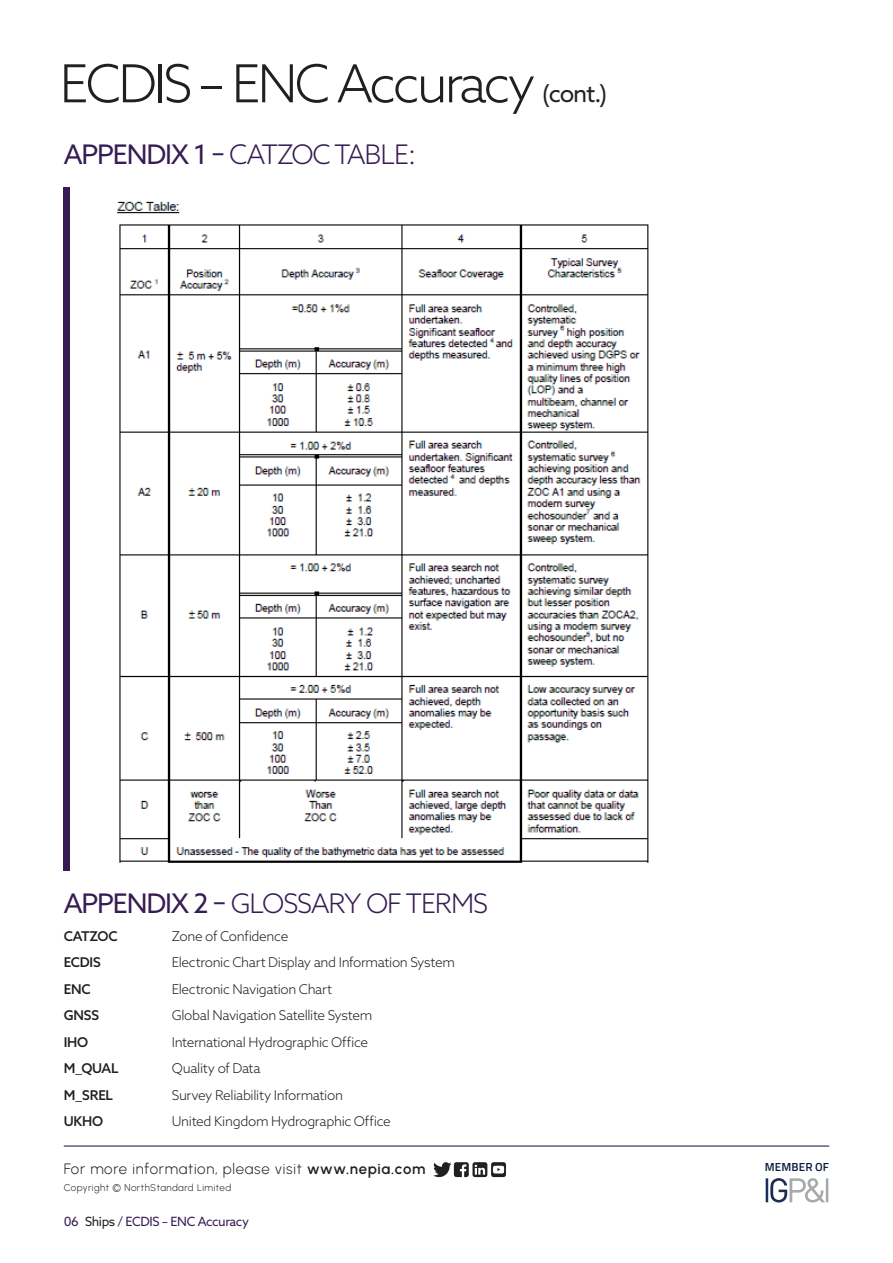
<style>
.page{position:relative;width:893px;height:1263px;background:#fff}
.page>*{position:absolute;margin:0;border:0;box-sizing:border-box;transform-origin:0 0}
.NORTH_-_Title__cont{font:300 52.5px "Azo Sans";letter-spacing:-.06em;color:#231f20}
.NORTH_-_Header{font:300 27px "Azo Sans";letter-spacing:-.04em;color:#361c53}
.NORTH_-_Footer{font:15px "Urbanist";letter-spacing:.045em;color:#231f20}
.NORTH_-_Points_2{font:300 13.5px "Azo Sans";letter-spacing:-.025em;color:#231f20}
.NORTH_-_Points_2-2{font:500 13.5px "Azo Sans";letter-spacing:-.015em;color:#231f20}
.NORTH_-_Navigation{font:12.75px "Azo Sans";letter-spacing:-.03em;color:#361c53}
.t1{font:600 11.7px "Titillium Web";letter-spacing:.01em;color:#091e3e}
.NORTH_-_Footer-2{font:9.75px "Urbanist";letter-spacing:.05em;color:#231f20}
.s1{font-weight:400;font-size:24px}
.s2{font-weight:400}
.s3{font-weight:600}
.s4{color:#231f20}
</style>
<div class="page">
<img style="left:116px;top:201px;width:533px;height:662px">
<div style="left:64px;top:187px;width:6px;height:684px;background:#361c53"></div>
<hr style="left:64px;top:1145px;width:765px;height:1px;background:#361c53">
<svg style="left:433px;top:1162px;width:73px;height:15px"></svg>
<svg style="left:766px;top:1178px;width:62px;height:24px"></svg>
<p class="NORTH_-_Title__cont" style="left:60px;top:49px;width:549px">ECDIS – ENC Accuracy <span class="s1">(cont.)</span></p>
<p class="NORTH_-_Header" style="left:64px;top:137px;width:354px"><span class="s2">APPENDIX 1 –</span> CATZOC TABLE:</p>
<p class="NORTH_-_Header" style="left:64px;top:885px;width:426px"><span class="s2">APPENDIX 2 –</span> GLOSSARY OF TERMS</p>
<p class="NORTH_-_Points_2-2" style="left:64px;top:927px;width:55px">CATZOC</p>
<p class="NORTH_-_Points_2" style="left:172px;top:927px;width:118px">Zone of Confidence</p>
<p class="NORTH_-_Points_2-2" style="left:64px;top:953px;width:39px">ECDIS</p>
<p class="NORTH_-_Points_2" style="left:172px;top:953px;width:285px">Electronic Chart Display and Information System</p>
<p class="NORTH_-_Points_2-2" style="left:64px;top:980px;width:28px">ENC</p>
<p class="NORTH_-_Points_2" style="left:172px;top:980px;width:162px">Electronic Navigation Chart</p>
<p class="NORTH_-_Points_2-2" style="left:64px;top:1006px;width:37px">GNSS</p>
<p class="NORTH_-_Points_2" style="left:172px;top:1006px;width:202px">Global Navigation Satellite System</p>
<p class="NORTH_-_Points_2-2" style="left:64px;top:1033px;width:26px">IHO</p>
<p class="NORTH_-_Points_2" style="left:172px;top:1033px;width:198px">International Hydrographic Office</p>
<p class="NORTH_-_Points_2-2" style="left:64px;top:1059px;width:56px">M_QUAL</p>
<p class="NORTH_-_Points_2" style="left:172px;top:1059px;width:90px">Quality of Data</p>
<p class="NORTH_-_Points_2-2" style="left:64px;top:1086px;width:51px">M_SREL</p>
<p class="NORTH_-_Points_2" style="left:172px;top:1086px;width:173px">Survey Reliability Information</p>
<p class="NORTH_-_Points_2-2" style="left:64px;top:1112px;width:41px">UKHO</p>
<p class="NORTH_-_Points_2" style="left:172px;top:1112px;width:220px">United Kingdom Hydrographic Office</p>
<p class="NORTH_-_Footer" style="left:64px;top:1159px;width:363px">For more information, please visit <span class="s3">www.nepia.com</span></p>
<p class="NORTH_-_Footer-2" style="left:64px;top:1181px;width:169px">Copyright © NorthStandard Limited</p>
<p class="NORTH_-_Navigation" style="left:64px;top:1213px;width:187px">06 <span class="s4">Ships</span> / ECDIS – ENC Accuracy</p>
<p class="t1" style="left:765px;top:1158px;width:66px">MEMBER OF</p>
</div>
